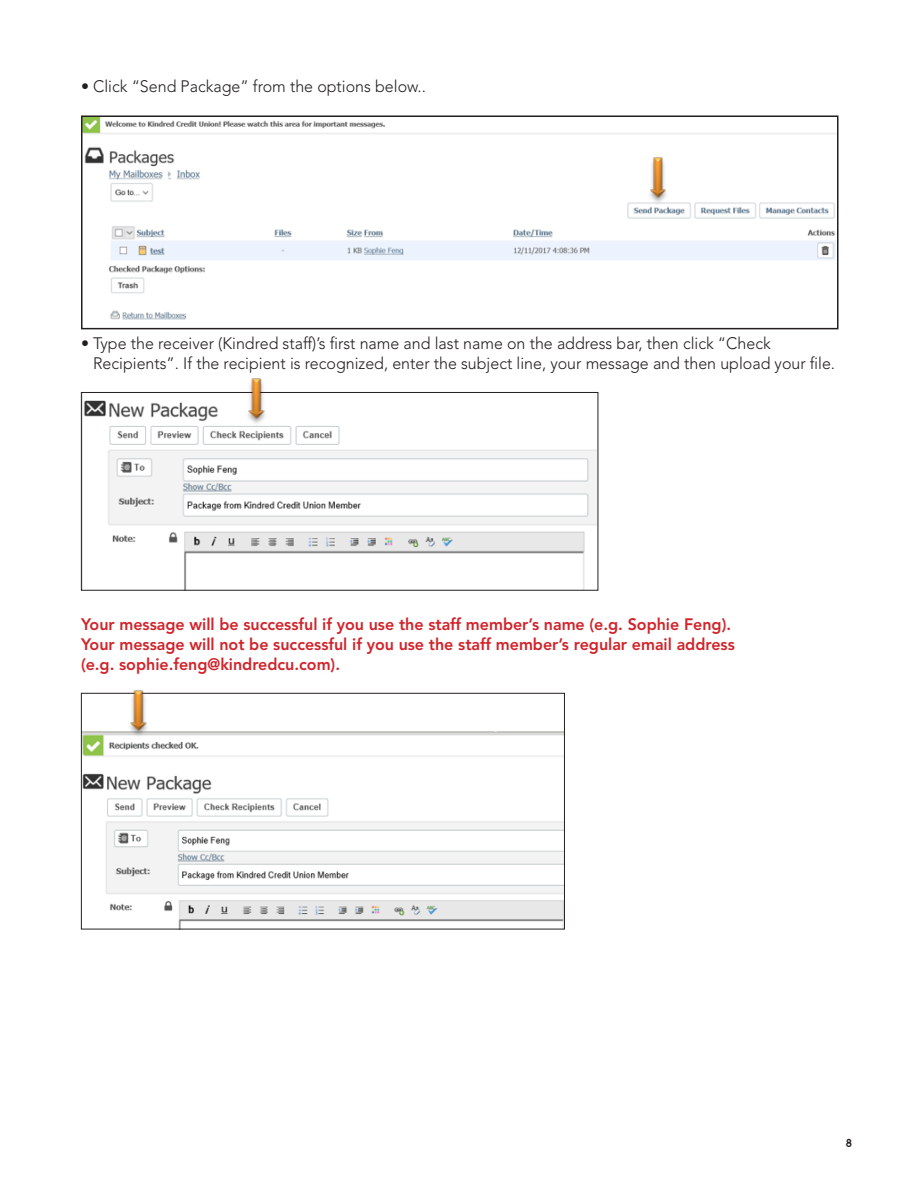
<style>
.page{position:relative;width:918px;height:1188px;background:#fff}
.page>*{position:absolute;margin:0;border:0;box-sizing:border-box;transform-origin:0 0}
.Main_heading{font:300 16.5px/19.8px "Avenir LT Std";color:#231f20}
.Main_heading-2{font:800 16.5px/19.8px "Avenir LT Std";color:#d1232a}
.t1{font:11.7px "True North";color:#231f20}
</style>
<div class="page">
<img style="left:84px;top:118px;width:751px;height:202px">
<div style="left:81px;top:115px;width:757px;height:214px;border:2px solid #231f20"></div>
<img style="left:84px;top:400px;width:512px;height:189px">
<div style="left:81px;top:392px;width:517px;height:199px;border:1px solid #231f20"></div>
<img style="left:83px;top:731px;width:480px;height:196px">
<div style="left:81px;top:693px;width:484px;height:236px;border:1px solid #231f20"></div>
<img style="left:240px;top:378px;width:34px;height:52px">
<img style="left:641px;top:154px;width:34px;height:56px">
<img style="left:122px;top:690px;width:33px;height:52px">
<p class="Main_heading" style="left:81px;top:77px;width:346px">• Click “Send Package” from the options below..</p>
<p class="Main_heading" style="left:93px;top:334px;width:743px;text-indent:-12px">• Type the receiver (Kindred staff)’s first name and last name on the address bar, then click “Check<br>Recipients”. If the recipient is recognized, enter the subject line, your message and then upload your file.</p>
<p class="Main_heading-2" style="left:81px;top:615px;width:655px">Your message will be successful if you use the staff member’s name (e.g. Sophie Feng).<br>Your message will not be successful if you use the staff member’s regular email address (e.g. sophie.feng@kindredcu.com).</p>
<p class="t1" style="left:846px;top:1136px;width:8px">8</p>
</div>
